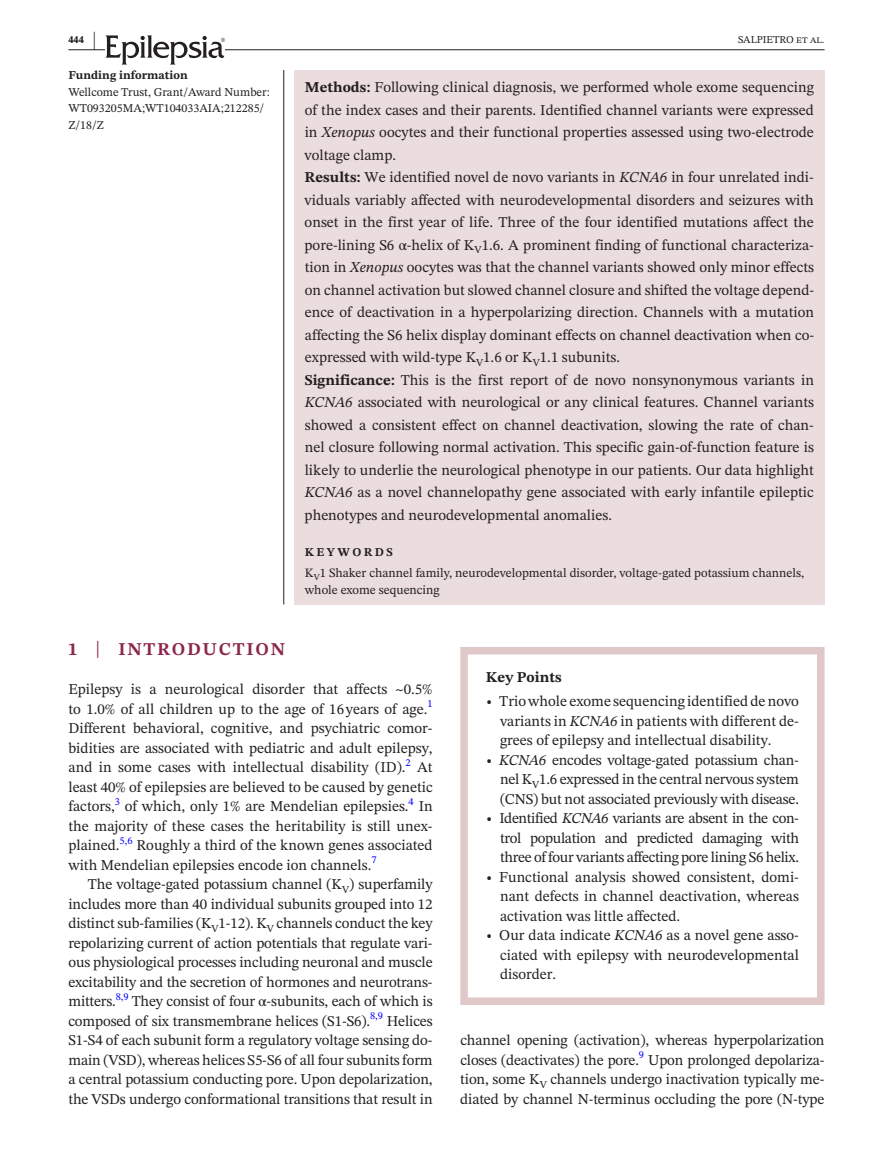
<style>
.page{position:relative;width:893px;height:1174px;background:#fff}
.page>*{position:absolute;margin:0;border:0;box-sizing:border-box;transform-origin:0 0}
.t1{font:700 18px "STIX Two Text";letter-spacing:.1em;color:#8c284e}
.t2{font:15px/19.5px "STIX Two Text";color:#231f20;text-align:justify}
.t3{font:700 15px "STIX Two Text";color:#231f20}
.t4{font:12.75px/17.2px "STIX Two Text";color:#231f20}
.t5{font:12px/16.5px "STIX Two Text";color:#231f20}
.t6{font:700 12px "STIX Two Text";color:#231f20}
.t7{font:700 12px "STIX Two Text";letter-spacing:.2em;color:#231f20}
.t8{font:10.5px "STIX Two Text";color:#00f}
.t9{font:10.5px "STIX Two Text";color:#231f20}
.t10{font:700 10.5px "STIX Two Text";color:#231f20}
.s1{font-size:21px}
.s2{font-weight:700}
.s3{font-style:italic}
.s4{font-family:"STIX"}
.s5{font-weight:400;font-size:23.7px}
</style>
<div class="page">
<hr style="left:68px;top:49px;width:756px;height:1px;background:#231f20">
<svg style="left:105px;top:35px;width:120px;height:30px"></svg>
<div style="left:294px;top:70px;width:530px;height:534px;background:#ebdcdd"></div>
<hr style="left:283px;top:70px;width:1px;height:534px;background:#231f20">
<div style="left:460px;top:647px;width:364px;height:358px;border:8px solid #e0c8c9"></div>
<p class="t10" style="left:68px;top:32px;width:29px">444 <span class="s1">|</span></p>
<p class="t9" style="left:738px;top:32px;width:88px">SALPIETRO et al.</p>
<p class="t6" style="left:68px;top:67px;width:121px">Funding information</p>
<p class="t5" style="left:68px;top:83px;width:203px">Wellcome Trust, Grant/Award Number:<br>WT093205MA;WT104033AIA;212285/<br>Z/18/Z</p>
<p class="t2" style="left:305px;top:76px;width:511px;line-height:22.5px;text-align:left"><span class="s2">Methods:</span> Following clinical diagnosis, we performed whole exome sequencing of the index cases and their parents. Identified channel variants were expressed in <span class="s3">Xenopus</span> oocytes and their functional properties assessed using two-electrode voltage clamp.<br><span class="s2">Results:</span> We identified novel de novo variants in <span class="s3">KCNA6</span> in four unrelated indi&shy;viduals variably affected with neurodevelopmental disorders and seizures with onset in the first year of life. Three of the four identified mutations affect the pore-lining S6 <span class="s4">α</span>-helix of K<sub>V</sub>1.6. A prominent finding of functional characteriza&shy;tion in <span class="s3">Xenopus</span> oocytes was that the channel variants showed only minor effects on channel activation but slowed channel closure and shifted the voltage depend&shy;ence of deactivation in a hyperpolarizing direction. Channels with a mutation affecting the S6 helix display dominant effects on channel deactivation when co&shy;expressed with wild-type K<sub>V</sub>1.6 or K<sub>V</sub>1.1 subunits.<br><span class="s2">Significance:</span> This is the first report of de novo nonsynonymous variants in <span class="s3">KCNA6</span> associated with neurological or any clinical features. Channel variants showed a consistent effect on channel deactivation, slowing the rate of chan&shy;nel closure following normal activation. This specific gain-of-function feature is likely to underlie the neurological phenotype in our patients. Our data highlight <span class="s3">KCNA6</span> as a novel channelopathy gene associated with early infantile epileptic phenotypes and neurodevelopmental anomalies.</p>
<p class="t7" style="left:305px;top:543px;width:90px">KEYWORDS</p>
<p class="t4" style="left:305px;top:564px;width:501px">K<sub>V</sub>1 Shaker channel family, neurodevelopmental disorder, voltage-gated potassium channels, whole exome sequencing</p>
<p class="t1" style="left:68px;top:636px;width:218px">1 <span class="s5">|</span> INTRODUCTION</p>
<p class="t2" style="left:68px;top:679px;width:366px">Epilepsy is a neurological disorder that affects <span class="s4">~</span>0.5% to 1.0% of all children up to the age of 16 years of age.</p>
<p class="t8" style="left:427px;top:696px;width:7px">1</p>
<p class="t2" style="left:68px;top:718px;width:366px">Different behavioral, cognitive, and psychiatric comor&shy;bidities are associated with pediatric and adult epilepsy, and in some cases with intellectual disability (ID).</p>
<p class="t8" style="left:405px;top:754px;width:7px">2</p>
<p class="t2" style="left:68px;top:757px;width:366px;text-indent:349px">At least 40% of epilepsies are believed to be caused by genetic factors,</p>
<p class="t8" style="left:115px;top:793px;width:7px">3</p>
<p class="t2" style="left:125px;top:796px;width:285px">of which, only 1% are Mendelian epilepsies.</p>
<p class="t8" style="left:409px;top:793px;width:7px">4</p>
<p class="t2" style="left:68px;top:796px;width:366px;text-indent:350px">In the majority of these cases the heritability is still unex&shy;plained.</p>
<p class="t8" style="left:120px;top:832px;width:15px">5,6</p>
<p class="t2" style="left:68px;top:835px;width:366px;text-indent:68px">Roughly a third of the known genes associated with Mendelian epilepsies encode ion channels.</p>
<p class="t8" style="left:371px;top:852px;width:7px">7</p>
<p class="t2" style="left:68px;top:874px;width:366px;text-indent:20px">The voltage-gated potassium channel (K<sub>V</sub>) superfamily includes more than 40 individual subunits grouped into 12 distinct sub-families (K<sub>V</sub>1-12). K<sub>V</sub> channels conduct the key repolarizing current of action potentials that regulate vari&shy;ous physiological processes including neuronal and muscle excitability and the secretion of hormones and neurotrans&shy;mitters.</p>
<p class="t8" style="left:116px;top:988px;width:14px">8,9</p>
<p class="t2" style="left:68px;top:991px;width:366px;text-indent:63px">They consist of four <span class="s4">α</span>-subunits, each of which is composed of six transmembrane helices (S1-S6).</p>
<p class="t8" style="left:370px;top:1008px;width:14px">8,9</p>
<p class="t2" style="left:68px;top:1011px;width:366px;text-indent:318px">Helices S1-S4 of each subunit form a regulatory voltage sensing do&shy;main (VSD), whereas helices S5-S6 of all four subunits form a central potassium conducting pore. Upon depolarization, the VSDs undergo conformational transitions that result in</p>
<p class="t3" style="left:486px;top:666px;width:77px">Key Points</p>
<p class="t2" style="left:500px;top:691px;width:300px;text-indent:-14px">• Trio whole exome sequencing identified de novo variants in <span class="s3">KCNA6</span> in patients with different de&shy;grees of epilepsy and intellectual disability.</p>
<p class="t2" style="left:500px;top:750px;width:301px;text-indent:-14px">• <span class="s3">KCNA6</span> encodes voltage-gated potassium chan&shy;nel K<sub>V</sub>1.6 expressed in the central nervous system (CNS) but not associated previously with disease.</p>
<p class="t2" style="left:500px;top:808px;width:300px;text-indent:-14px">• Identified <span class="s3">KCNA6</span> variants are absent in the con&shy;trol population and predicted damaging with three of four variants affecting pore lining S6 helix.</p>
<p class="t2" style="left:500px;top:867px;width:300px;text-indent:-14px">• Functional analysis showed consistent, domi&shy;nant defects in channel deactivation, whereas activation was little affected.</p>
<p class="t2" style="left:500px;top:925px;width:300px;text-indent:-14px">• Our data indicate <span class="s3">KCNA6</span> as a novel gene asso&shy;ciated with epilepsy with neurodevelopmental disorder.</p>
<p class="t2" style="left:460px;top:1030px;width:366px">channel opening (activation), whereas hyperpolarization closes (deactivates) the pore.</p>
<p class="t8" style="left:639px;top:1047px;width:7px">9</p>
<p class="t2" style="left:460px;top:1050px;width:366px;text-indent:188px">Upon prolonged depolariza&shy;tion, some K<sub>V</sub> channels undergo inactivation typically me&shy;diated by channel N-terminus occluding the pore (N-type</p>
</div>
